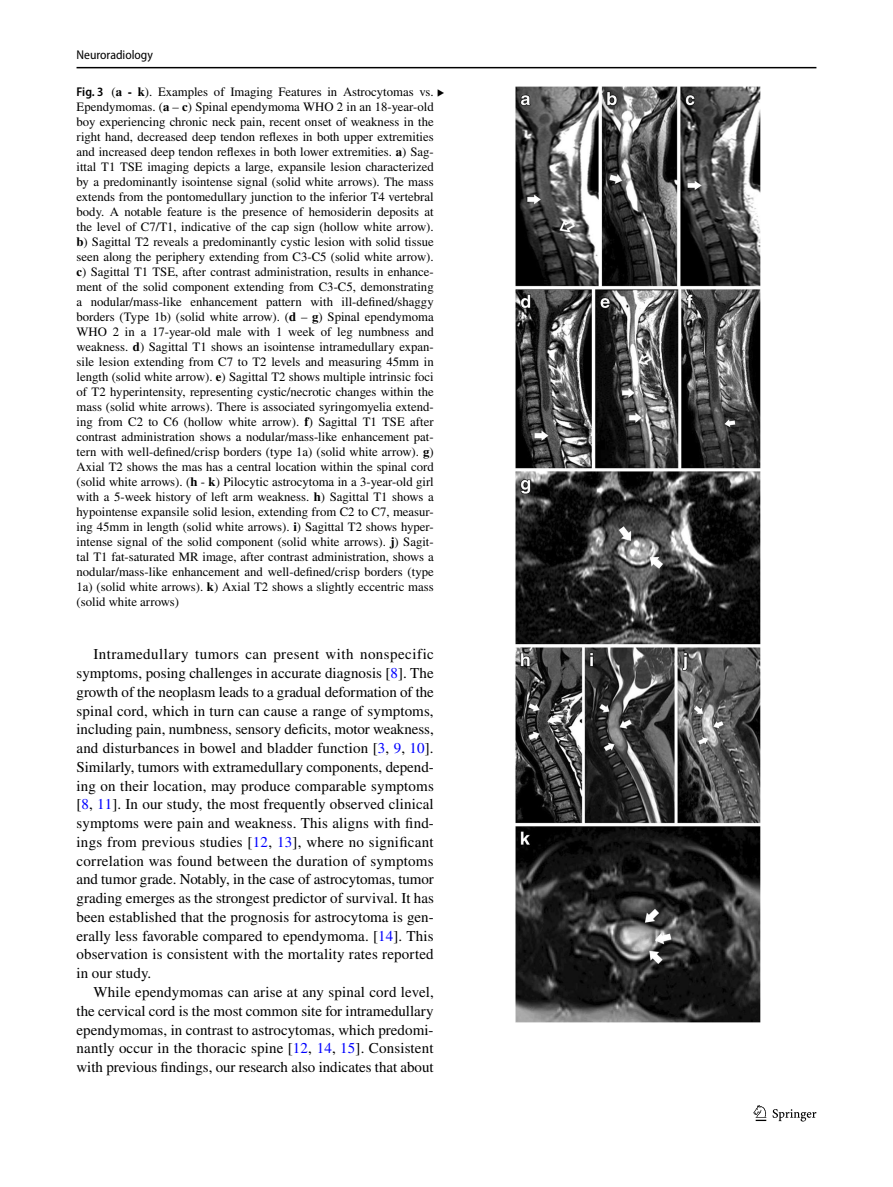
<style>
.page{position:relative;width:893px;height:1187px;background:#fff}
.page>*{position:absolute;margin:0;border:0;box-sizing:border-box;transform-origin:0 0}
.t1{font:15px/18.8px "STIX";letter-spacing:.005em;color:#000;text-align:justify}
.t2{font:12.75px/15px "STIX";color:#000}
.t3{font:semi-condensed 12.75px "Myriad Pro";color:#000}
.s1{font-family:"Myriad Pro";font-weight:600;font-stretch:semi-condensed}
.s2{font-weight:700}
.s3{font-family:"STIX Math";font-size:12px}
.s4{color:#00f}
</style>
<div class="page">
<hr style="left:77px;top:67px;width:739px;height:1px;background:#000">
<svg style="left:753px;top:1105px;width:13px;height:15px"></svg>
<svg style="left:773px;top:1109px;width:43px;height:12px"></svg>
<img style="left:515px;top:87px;width:245px;height:935px">
<p class="t3" style="left:77px;top:48px;width:78px">Neuroradiology</p>
<p class="t2" style="left:77px;top:85px;width:370px"><span class="s1">Fig. 3</span> (<span class="s2">a - k</span>). Examples of Imaging Features in Astrocytomas vs. <span class="s3">▸ </span>Ependymomas. (<span class="s2">a</span> – <span class="s2">c</span>) Spinal ependymoma WHO 2 in an 18-year-old boy experiencing chronic neck pain, recent onset of weakness in the right hand, decreased deep tendon reflexes in both upper extremities and increased deep tendon reflexes in both lower extremities. <span class="s2">a</span>) Sag&shy;ittal T1 TSE imaging depicts a large, expansile lesion characterized by a predominantly isointense signal (solid white arrows). The mass extends from the pontomedullary junction to the inferior T4 vertebral body. A notable feature is the presence of hemosiderin deposits at the level of C7/T1, indicative of the cap sign (hollow white arrow). <span class="s2">b</span>) Sagittal T2 reveals a predominantly cystic lesion with solid tissue seen along the periphery extending from C3-C5 (solid white arrow). <span class="s2">c</span>) Sagittal T1 TSE, after contrast administration, results in enhance&shy;ment of the solid component extending from C3-C5, demonstrating<br>a nodular/mass-like enhancement pattern with ill-defined/shaggy borders (Type 1b) (solid white arrow). (<span class="s2">d</span> – <span class="s2">g</span>) Spinal ependymoma WHO 2 in a 17-year-old male with 1 week of leg numbness and weakness. <span class="s2">d</span>) Sagittal T1 shows an isointense intramedullary expan&shy;sile lesion extending from C7 to T2 levels and measuring 45mm in length (solid white arrow). <span class="s2">e</span>) Sagittal T2 shows multiple intrinsic foci of T2 hyperintensity, representing cystic/necrotic changes within the mass (solid white arrows). There is associated syringomyelia extend&shy;ing from C2 to C6 (hollow white arrow). <span class="s2">f</span>) Sagittal T1 TSE after contrast administration shows a nodular/mass-like enhancement pat&shy;tern with well-defined/crisp borders (type 1a) (solid white arrow). <span class="s2">g</span>)<br>Axial T2 shows the mas has a central location within the spinal cord (solid white arrows). (<span class="s2">h</span> - <span class="s2">k</span>) Pilocytic astrocytoma in a 3-year-old girl with a 5-week history of left arm weakness. <span class="s2">h</span>) Sagittal T1 shows a hypointense expansile solid lesion, extending from C2 to C7, measur&shy;ing 45mm in length (solid white arrows). <span class="s2">i</span>) Sagittal T2 shows hyper&shy;intense signal of the solid component (solid white arrows). <span class="s2">j</span>) Sagit&shy;tal T1 fat-saturated MR image, after contrast administration, shows a nodular/mass-like enhancement and well-defined/crisp borders (type 1a) (solid white arrows). <span class="s2">k</span>) Axial T2 shows a slightly eccentric mass (solid white arrows)</p>
<p class="t1" style="left:77px;top:646px;width:359px;text-indent:17px">Intramedullary tumors can present with nonspecific symptoms, posing challenges in accurate diagnosis [<span class="s4">8</span>]. The growth of the neoplasm leads to a gradual deformation of the spinal cord, which in turn can cause a range of symptoms, including pain, numbness, sensory deficits, motor weakness, and disturbances in bowel and bladder function [<span class="s4">3</span>, <span class="s4">9</span>, <span class="s4">10</span>].<br>Similarly, tumors with extramedullary components, depend&shy;ing on their location, may produce comparable symptoms [<span class="s4">8</span>, <span class="s4">11</span>]. In our study, the most frequently observed clinical symptoms were pain and weakness. This aligns with find&shy;ings from previous studies [<span class="s4">12</span>, <span class="s4">13</span>], where no significant correlation was found between the duration of symptoms and tumor grade. Notably, in the case of astrocytomas, tumor grading emerges as the strongest predictor of survival. It has been established that the prognosis for astrocytoma is gen&shy;erally less favorable compared to ependymoma. [<span class="s4">14</span>]. This observation is consistent with the mortality rates reported in our study.</p>
<p class="t1" style="left:77px;top:983px;width:359px;text-indent:17px">While ependymomas can arise at any spinal cord level, the cervical cord is the most common site for intramedullary ependymomas, in contrast to astrocytomas, which predomi&shy;nantly occur in the thoracic spine [<span class="s4">12</span>, <span class="s4">14</span>, <span class="s4">15</span>]. Consistent with previous findings, our research also indicates that about</p>
</div>
